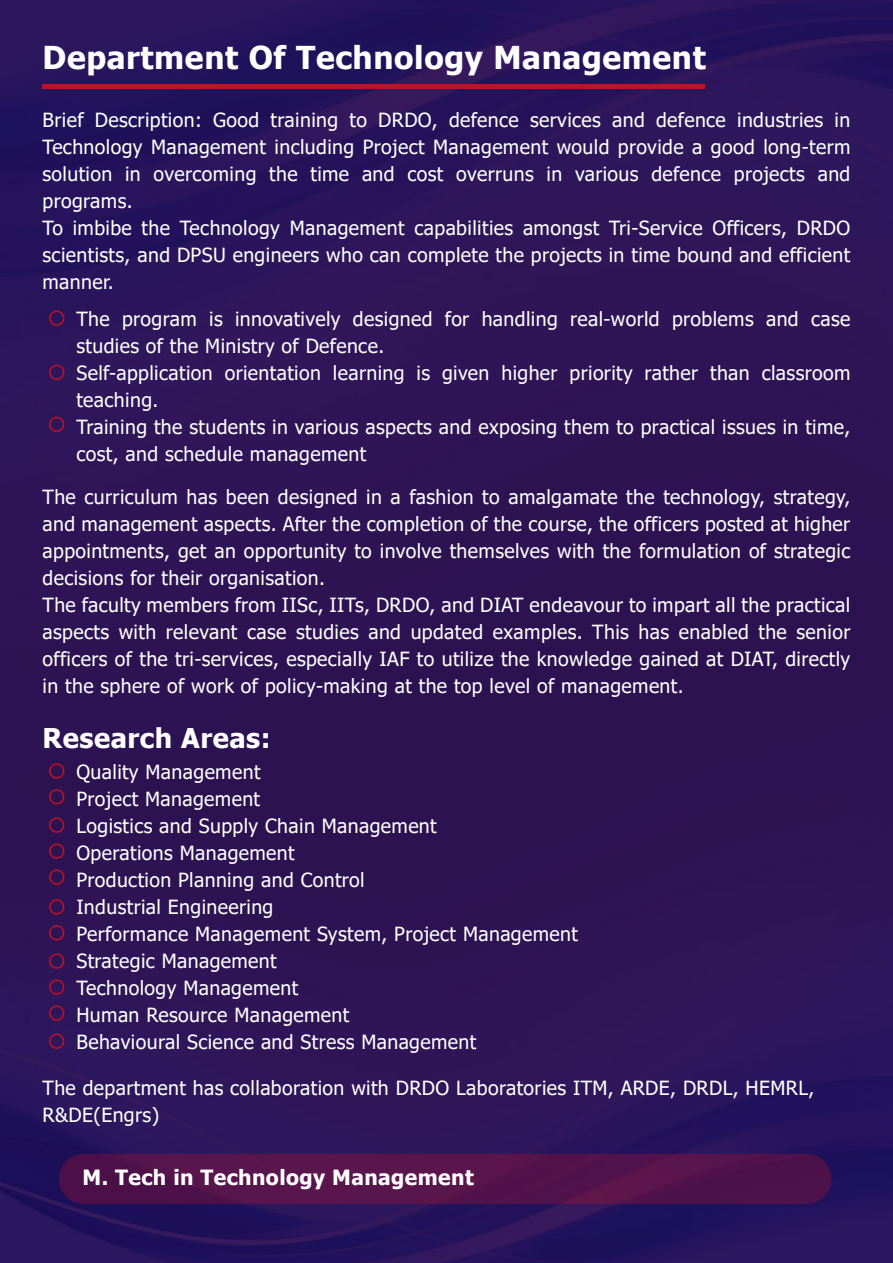
<style>
.page{position:relative;width:893px;height:1263px;background:#fff}
.page>*{position:absolute;margin:0;border:0;box-sizing:border-box;transform-origin:0 0}
.t1{font:700 31.5px "Tahoma";letter-spacing:.02em;color:#fff}
.t2{font:700 27.15px "Tahoma";letter-spacing:.02em;color:#fff}
.t3{font:700 21px "Tahoma";letter-spacing:.02em;color:#fff}
.t4{font:19.5px/27px "Tahoma";letter-spacing:.02em;color:#fff}
</style>
<div class="page">
<img style="left:0;top:0;width:893px;height:1263px">
<div style="left:59px;top:1154px;width:772px;height:50px;background:#56144b;border-radius:25px"></div>
<div style="left:43px;top:84px;width:661px;height:5px;background:#c11224"></div>
<div style="left:49px;top:311px;width:15px;height:15px;border:2px solid #c11224;border-radius:50%"></div>
<div style="left:49px;top:365px;width:15px;height:15px;border:2px solid #c11224;border-radius:50%"></div>
<div style="left:49px;top:417px;width:15px;height:15px;border:2px solid #c11224;border-radius:50%"></div>
<div style="left:49px;top:763px;width:15px;height:16px;border:2px solid #c11224;border-radius:50%"></div>
<svg style="left:48px;top:817px;width:17px;height:16px"></svg>
<svg style="left:48px;top:843px;width:17px;height:16px"></svg>
<svg style="left:48px;top:788px;width:17px;height:17px"></svg>
<div style="left:49px;top:869px;width:15px;height:16px;border:2px solid #c11224;border-radius:50%"></div>
<div style="left:49px;top:899px;width:15px;height:16px;border:2px solid #c11224;border-radius:50%"></div>
<svg style="left:48px;top:953px;width:17px;height:16px"></svg>
<svg style="left:48px;top:979px;width:17px;height:16px"></svg>
<svg style="left:48px;top:924px;width:17px;height:17px"></svg>
<div style="left:49px;top:1005px;width:15px;height:16px;border:2px solid #c11224;border-radius:50%"></div>
<div style="left:49px;top:1034px;width:15px;height:15px;border:2px solid #c11224;border-radius:50%"></div>
<h1 class="t1" style="left:43px;top:36px;width:665px">Department Of Technology Management</h1>
<p class="t4" style="left:43px;top:108px;width:809px">Brief Description: Good training to DRDO, defence services and defence industries in Technology Management including Project Management would provide a good long-term solution in overcoming the time and cost overruns in various defence projects and programs.<br>To imbibe the Technology Management capabilities amongst Tri-Service Officers, DRDO scientists, and DPSU engineers who can complete the projects in time bound and efficient manner.</p>
<p class="t4" style="left:76px;top:307px;width:776px">The program is innovatively designed for handling real-world problems and case studies of the Ministry of Defence.<br>Self-application orientation learning is given higher priority rather than classroom teaching.<br>Training the students in various aspects and exposing them to practical issues in time, cost, and schedule management</p>
<p class="t4" style="left:43px;top:485px;width:809px">The curriculum has been designed in a fashion to amalgamate the technology, strategy, and management aspects. After the completion of the course, the officers posted at higher appointments, get an opportunity to involve themselves with the formulation of strategic decisions for their organisation.<br>The faculty members from IISc, IITs, DRDO, and DIAT endeavour to impart all the practical aspects with relevant case studies and updated examples. This has enabled the senior officers of the tri-services, especially IAF to utilize the knowledge gained at DIAT, directly in the sphere of work of policy-making at the top level of management.</p>
<h2 class="t2" style="left:43px;top:719px;width:230px">Research Areas:</h2>
<p class="t4" style="left:76px;top:759px;width:503px">Quality Management<br>Project Management<br>Logistics and Supply Chain Management<br>Operations Management<br>Production Planning and Control<br>Industrial Engineering<br>Performance Management System, Project Management<br>Strategic Management<br>Technology Management<br>Human Resource Management<br>Behavioural Science and Stress Management</p>
<p class="t4" style="left:43px;top:1075px;width:773px">The department has collaboration with DRDO Laboratories ITM, ARDE, DRDL, HEMRL,<br>R&amp;DE(Engrs)</p>
<p class="t3" style="left:83px;top:1162px;width:393px">M. Tech in Technology Management</p>
</div>
